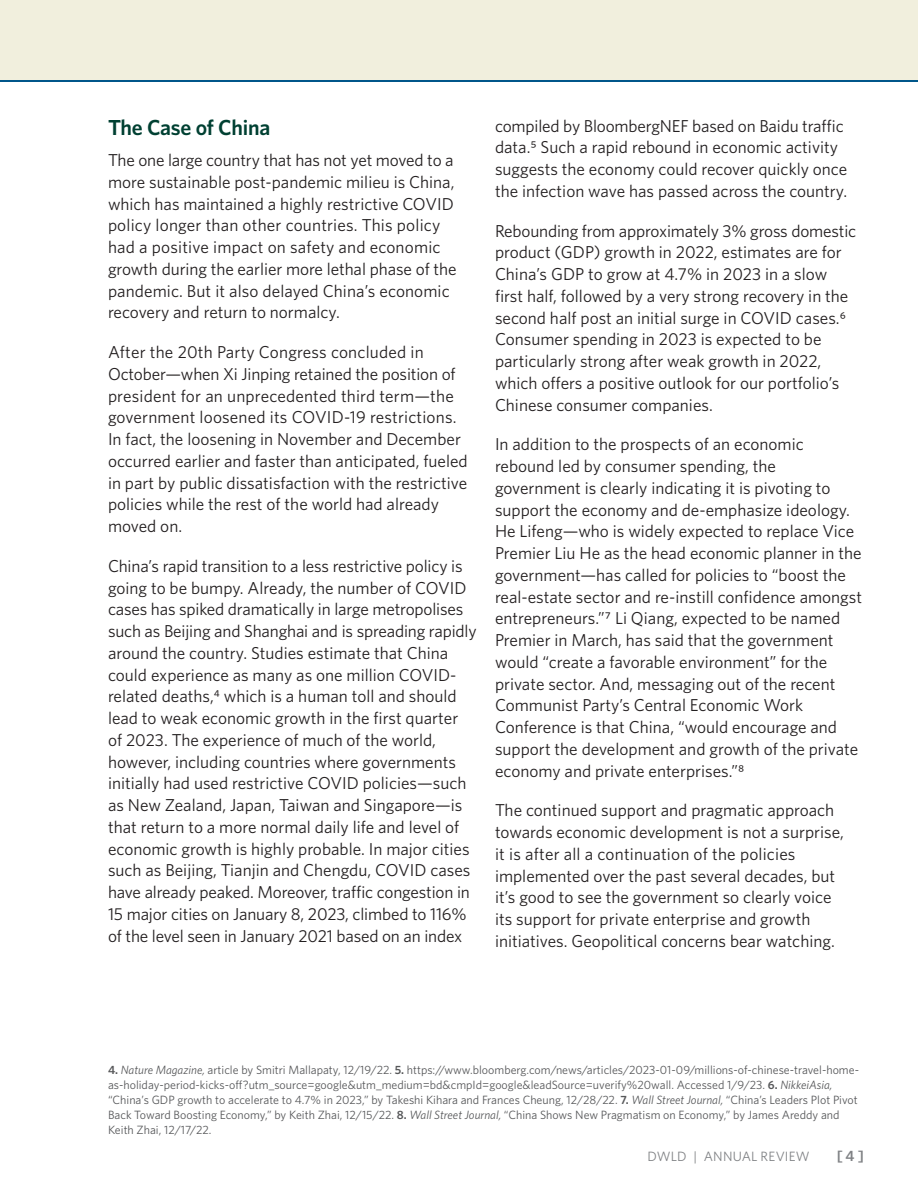
<style>
.page{position:relative;width:918px;height:1188px;background:#fff}
.page>*{position:absolute;margin:0;border:0;box-sizing:border-box;transform-origin:0 0}
.t1{font:600 21.75px "Whitney";letter-spacing:-.01em;color:#004032}
.Body{font:17.25px/21.8px "Whitney";color:#231f20}
.t2{font:600 15px "Whitney";color:#808285}
.t3{font:13.5px "Whitney";letter-spacing:.01em;color:#808285}
.Footnote_first{font:12px/15px "Whitney";color:#57585a}
.s1{font-weight:600}
.s2{font-style:italic}
</style>
<div class="page">
<div style="left:0;top:0;width:918px;height:80px;background:#f1efdd"></div>
<hr style="left:0;top:80px;width:918px;height:2px;background:#00568a">
<h2 class="t1" style="left:108px;top:113px;width:164px">The Case of China</h2>
<p class="Body" style="left:108px;top:149px;width:350px">The one large country that has not yet moved to a more sustainable post-pandemic milieu is China, which has maintained a highly restrictive COVID policy longer than other countries. This policy had a positive impact on safety and economic growth during the earlier more lethal phase of the pandemic. But it also delayed China’s economic recovery and return to normalcy.</p>
<p class="Body" style="left:108px;top:341px;width:361px">After the 20th Party Congress concluded in October—when Xi Jinping retained the position of president for an unprecedented third term—the government loosened its COVID-19 restrictions.<br>In fact, the loosening in November and December occurred earlier and faster than anticipated, fueled in part by public dissatisfaction with the restrictive policies while the rest of the world had already moved on.</p>
<p class="Body" style="left:108px;top:555px;width:370px">China’s rapid transition to a less restrictive policy is going to be bumpy. Already, the number of COVID cases has spiked dramatically in large metropolises such as Beijing and Shanghai and is spreading rapidly around the country. Studies estimate that China could experience as many as one million COVID&shy;related deaths,4 which is a human toll and should lead to weak economic growth in the first quarter of 2023. The experience of much of the world, however, including countries where governments initially had used restrictive COVID policies—such as New Zealand, Japan, Taiwan and Singapore—is that return to a more normal daily life and level of economic growth is highly probable. In major cities such as Beijing, Tianjin and Chengdu, COVID cases have already peaked. Moreover, traffic congestion in 15 major cities on January 8, 2023, climbed to 116% of the level seen in January 2021 based on an index</p>
<p class="Body" style="left:495px;top:114px;width:354px">compiled by BloombergNEF based on Baidu traffic data.5 Such a rapid rebound in economic activity suggests the economy could recover quickly once the infection wave has passed across the country.</p>
<p class="Body" style="left:495px;top:219px;width:363px">Rebounding from approximately 3% gross domestic product (GDP) growth in 2022, estimates are for China’s GDP to grow at 4.7% in 2023 in a slow first half, followed by a very strong recovery in the second half post an initial surge in COVID cases.6<br>Consumer spending in 2023 is expected to be particularly strong after weak growth in 2022, which offers a positive outlook for our portfolio’s Chinese consumer companies.</p>
<p class="Body" style="left:495px;top:433px;width:369px">In addition to the prospects of an economic rebound led by consumer spending, the government is clearly indicating it is pivoting to support the economy and de-emphasize ideology.<br>He Lifeng—who is widely expected to replace Vice Premier Liu He as the head economic planner in the government—has called for policies to “boost the real-estate sector and re-instill confidence amongst entrepreneurs.”7 Li Qiang, expected to be named Premier in March, has said that the government would “create a favorable environment” for the private sector. And, messaging out of the recent Communist Party’s Central Economic Work Conference is that China, “would encourage and support the development and growth of the private economy and private enterprises.”8</p>
<p class="Body" style="left:495px;top:799px;width:351px">The continued support and pragmatic approach towards economic development is not a surprise, it is after all a continuation of the policies implemented over the past several decades, but it’s good to see the government so clearly voice its support for private enterprise and growth initiatives. Geopolitical concerns bear watching.</p>
<p class="Footnote_first" style="left:108px;top:1062px;width:753px"><span class="s1">4.</span> <span class="s2">Nature Magazine,</span> article by Smitri Mallapaty, 12/19/22. <span class="s1">5.</span> https://www.bloomberg.com/news/articles/2023-01-09/millions-of-chinese-travel-home&shy;as-holiday-period-kicks-off?utm_source=google&amp;utm_medium=bd&amp;cmpId=google&amp;leadSource=uverify%20wall. Accessed 1/9/23. <span class="s1">6.</span> <span class="s2">NikkeiAsia, </span>“China’s GDP growth to accelerate to 4.7% in 2023,” by Takeshi Kihara and Frances Cheung, 12/28/22. <span class="s1">7.</span> <span class="s2">Wall Street Journal,</span> “China’s Leaders Plot Pivot Back Toward Boosting Economy,” by Keith Zhai, 12/15/22. <span class="s1">8.</span> <span class="s2">Wall Street Journal,</span> “China Shows New Pragmatism on Economy,” by James Areddy and Keith Zhai, 12/17/22.</p>
<p class="t3" style="left:648px;top:1147px;width:164px">DWLD | ANNUAL REVIEW</p>
<p class="t2" style="left:837px;top:1146px;width:29px">[ 4 ]</p>
</div>
